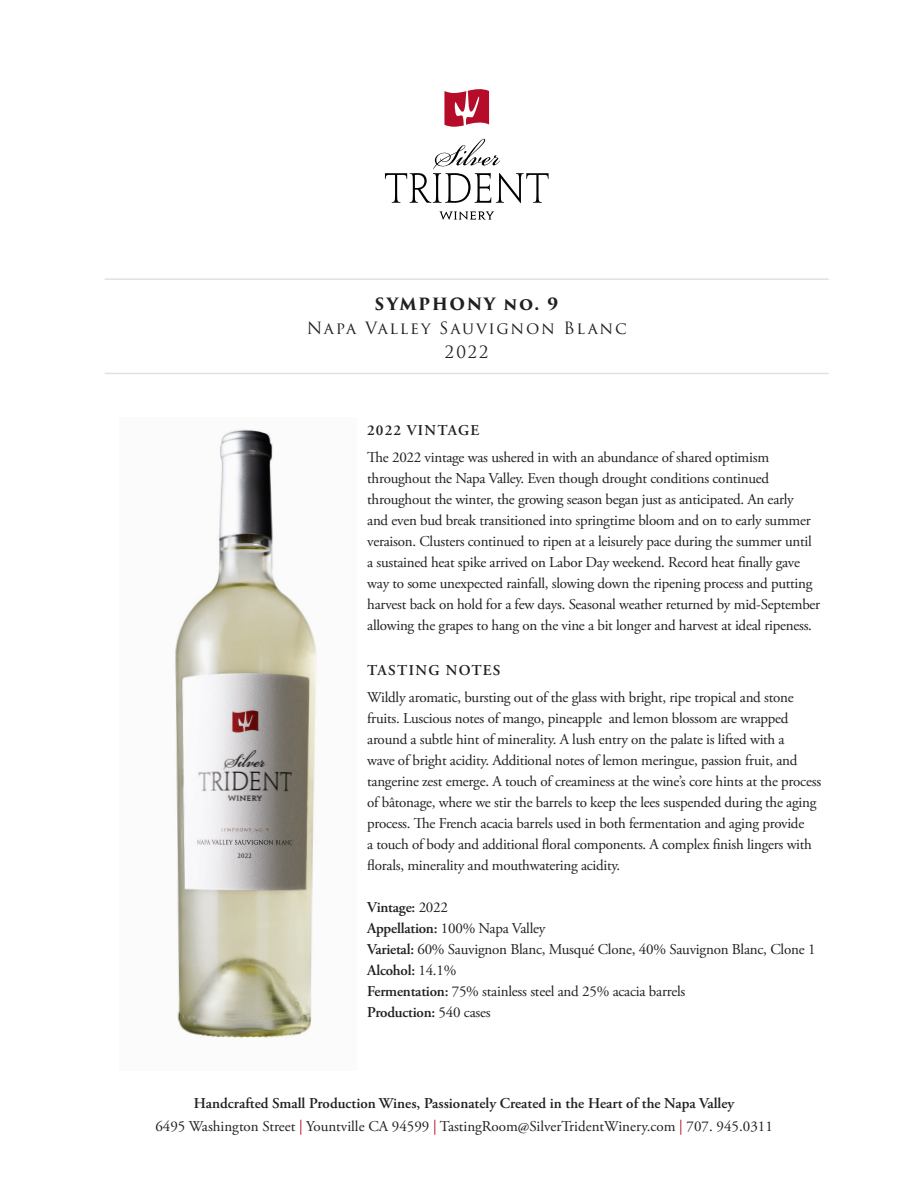
<style>
.page{position:relative;width:918px;height:1188px;background:#fff}
.page>*{position:absolute;margin:0;border:0;box-sizing:border-box;transform-origin:0 0}
.t1{font:16.5px/24px "Trajan Pro 3";letter-spacing:.1em;color:#231f20;text-align:center}
.t2{font:700 16.5px "Trajan Pro 3";letter-spacing:.09em;color:#231f20}
.t3{font:15px/21px "Adobe Garamond Pro";letter-spacing:-.015em;color:#231f20}
.t4{font:600 15px "Adobe Garamond Pro";letter-spacing:.09em;color:#231f20}
.s1{font-weight:600}
.s2{color:#b60c29}
</style>
<div class="page">
<img style="left:175px;top:429px;width:142px;height:609px">
<hr style="left:105px;top:278px;width:724px;height:2px;background:#e0e1e3">
<hr style="left:105px;top:373px;width:724px;height:1px;background:#e0e1e3">
<svg style="left:439px;top:211px;width:55px;height:9px"></svg>
<svg style="left:385px;top:139px;width:164px;height:64px"></svg>
<svg style="left:444px;top:89px;width:45px;height:38px"></svg>
<p class="t2" style="left:375px;top:292px;width:185px">SYMPHONY no. 9</p>
<p class="t1" style="left:307px;top:317px;width:322px">Napa Valley Sauvignon Blanc<br>2022</p>
<p class="t4" style="left:367px;top:422px;width:114px">2022 VINTAGE</p>
<p class="t3" style="left:367px;top:448px;width:455px">The 2022 vintage was ushered in with an abundance of shared optimism throughout the Napa Valley. Even though drought conditions continued throughout the winter, the growing season began just as anticipated. An early<br>and even bud break transitioned into springtime bloom and on to early summer veraison. Clusters continued to ripen at a leisurely pace during the summer until a sustained heat spike arrived on Labor Day weekend. Record heat finally gave way to some unexpected rainfall, slowing down the ripening process and putting harvest back on hold for a few days. Seasonal weather returned by mid-September allowing the grapes to hang on the vine a bit longer and harvest at ideal ripeness.</p>
<p class="t4" style="left:367px;top:662px;width:135px">TASTING NOTES</p>
<p class="t3" style="left:367px;top:688px;width:455px">Wildly aromatic, bursting out of the glass with bright, ripe tropical and stone fruits. Luscious notes of mango, pineapple and lemon blossom are wrapped around a subtle hint of minerality. A lush entry on the palate is lifted with a<br>wave of bright acidity. Additional notes of lemon meringue, passion fruit, and tangerine zest emerge. A touch of creaminess at the wine’s core hints at the process of bâtonage, where we stir the barrels to keep the lees suspended during the aging process. The French acacia barrels used in both fermentation and aging provide<br>a touch of body and additional floral components. A complex finish lingers with florals, minerality and mouthwatering acidity.</p>
<p class="t3" style="left:367px;top:898px;width:450px"><span class="s1">Vintage:</span> 2022<br><span class="s1">Appellation:</span> 100% Napa Valley<br><span class="s1">Varietal:</span> 60% Sauvignon Blanc, Musqué Clone, 40% Sauvignon Blanc, Clone 1<br><span class="s1">Alcohol:</span> 14.1%<br><span class="s1">Fermentation:</span> 75% stainless steel and 25% acacia barrels<br><span class="s1">Production:</span> 540 cases</p>
<p class="t3" style="left:155px;top:1092px;width:619px;line-height:23px;text-align:center"><span class="s1">Handcrafted Small Production Wines, Passionately Created in the Heart of the Napa Valley<br></span>6495 Washington Street <span class="s2">|</span> Yountville CA 94599 <span class="s2">|</span> TastingRoom@SilverTridentWinery.com <span class="s2">|</span> 707. 945.0311</p>
</div>
